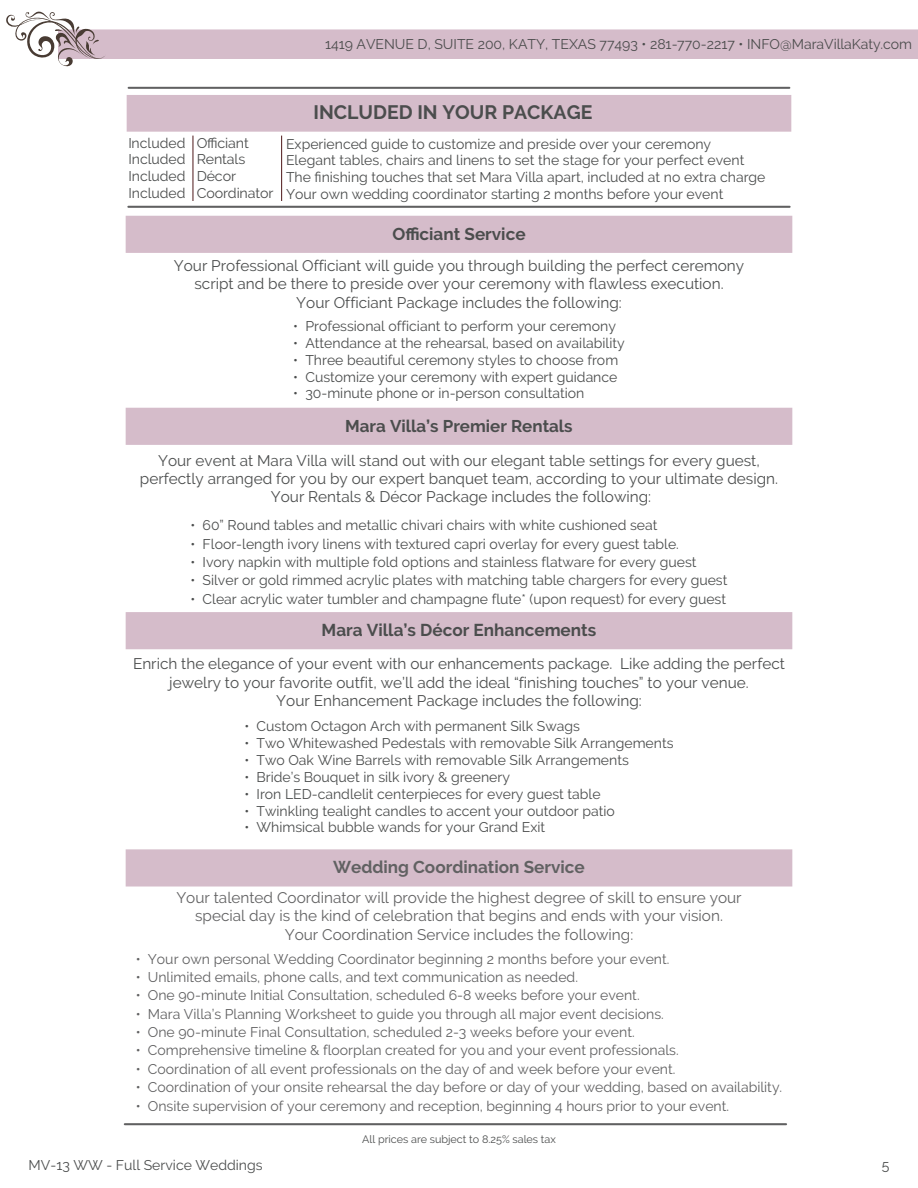
<style>
.page{position:relative;width:918px;height:1188px;background:#fff}
.page>*{position:absolute;margin:0;border:0;box-sizing:border-box;transform-origin:0 0}
.t1{font:700 19.5px "Raleway";color:#4b4d4d}
.t2{font:700 17.1px "Raleway";color:#4b4d4d}
.t3{font:700 17.1px "Raleway";color:#616162}
.t4{font:700 16.95px "Raleway";color:#4b4d4d}
.t5{font:15.3px/18.5px "Raleway";color:#4b4d4d;text-align:center}
.t6{font:15.3px/18.5px "Raleway";color:#616162;text-align:center}
.t7{font:14.1px/16.8px "Raleway";color:#4b4d4d}
.t8{font:14.1px "Raleway";color:#616162}
.t9{font:14.1px "Raleway";color:#4b4c4c}
.t10{font:10.8px "Raleway";color:#4b4d4d}
</style>
<div class="page">
<div style="left:127px;top:851px;width:664px;height:34px;background:#d5bcca"></div>
<div style="left:126px;top:849px;width:666px;height:38px;border:2px solid #d5bcca"></div>
<div style="left:59px;top:30px;width:859px;height:28px;background:#d5bcca"></div>
<div style="left:58px;top:29px;width:860px;height:30px;border:2px solid #d5bcca"></div>
<svg style="left:6px;top:11px;width:100px;height:56px"></svg>
<div style="left:126px;top:613px;width:666px;height:35px;background:#d5bcca"></div>
<div style="left:126px;top:612px;width:666px;height:37px;border:2px solid #d5bcca"></div>
<div style="left:126px;top:217px;width:666px;height:35px;background:#d5bcca"></div>
<div style="left:126px;top:216px;width:666px;height:37px;border:2px solid #d5bcca"></div>
<hr style="left:127px;top:206px;width:664px;height:2px;background:#606061">
<hr style="left:128px;top:87px;width:662px;height:2px;background:#606061">
<div style="left:127px;top:96px;width:664px;height:35px;background:#d5bcca"></div>
<div style="left:127px;top:95px;width:664px;height:37px;border:2px solid #d5bcca"></div>
<hr style="left:281px;top:136px;width:1px;height:65px;background:#4d1718">
<hr style="left:193px;top:136px;width:1px;height:65px;background:#4d1718">
<div style="left:126px;top:408px;width:666px;height:36px;background:#d5bcca"></div>
<div style="left:126px;top:408px;width:666px;height:37px;border:2px solid #d5bcca"></div>
<hr style="left:124px;top:1123px;width:663px;height:2px;background:#606061">
<p class="t9" style="left:325px;top:35px;width:589px">1419 AVENUE D, SUITE 200, KATY, TEXAS 77493 • 281-770-2217 • INFO@MaraVillaKaty.com</p>
<h1 class="t1" style="left:313px;top:101px;width:280px">INCLUDED IN YOUR PACKAGE</h1>
<p class="t7" style="left:128px;top:134px;width:59px;text-align:justify">Included Included Included Included</p>
<p class="t7" style="left:197px;top:134px;width:78px">Officiant<br>Rentals<br>Décor<br>Coordinator</p>
<p class="t7" style="left:286px;top:135px;width:481px">Experienced guide to customize and preside over your ceremony<br>Elegant tables, chairs and linens to set the stage for your perfect event The finishing touches that set Mara Villa apart, included at no extra charge Your own wedding coordinator starting 2 months before your event</p>
<p class="t2" style="left:392px;top:225px;width:135px">Officiant Service</p>
<p class="t5" style="left:174px;top:256px;width:572px">Your Professional Officiant will guide you through building the perfect ceremony script and be there to preside over your ceremony with flawless execution.<br>Your Officiant Package includes the following:</p>
<p class="t7" style="left:293px;top:318px;width:324px">• Professional officiant to perform your ceremony</p>
<p class="t7" style="left:293px;top:334px;width:333px">• Attendance at the rehearsal, based on availability</p>
<p class="t7" style="left:293px;top:351px;width:326px">• Three beautiful ceremony styles to choose from</p>
<p class="t7" style="left:293px;top:368px;width:326px">• Customize your ceremony with expert guidance</p>
<p class="t7" style="left:293px;top:385px;width:293px">• 30-minute phone or in-person consultation</p>
<p class="t4" style="left:345px;top:416px;width:229px">Mara Villa’s Premier Rentals</p>
<p class="t5" style="left:140px;top:451px;width:640px">Your event at Mara Villa will stand out with our elegant table settings for every guest, perfectly arranged for you by our expert banquet team, according to your ultimate design.<br>Your Rentals &amp; Décor Package includes the following:</p>
<p class="t7" style="left:190px;top:517px;width:468px">• 60” Round tables and metallic chivari chairs with white cushioned seat</p>
<p class="t7" style="left:190px;top:535px;width:490px">• Floor-length ivory linens with textured capri overlay for every guest table.</p>
<p class="t7" style="left:190px;top:554px;width:508px">• Ivory napkin with multiple fold options and stainless flatware for every guest</p>
<p class="t7" style="left:190px;top:572px;width:539px">• Silver or gold rimmed acrylic plates with matching table chargers for every guest</p>
<p class="t7" style="left:190px;top:590px;width:537px">• Clear acrylic water tumbler and champagne flute* (upon request) for every guest</p>
<p class="t2" style="left:322px;top:620px;width:276px">Mara Villa’s Décor Enhancements</p>
<p class="t5" style="left:133px;top:655px;width:653px">Enrich the elegance of your event with our enhancements package. Like adding the perfect jewelry to your favorite outfit, we’ll add the ideal “finishing touches” to your venue.<br>Your Enhancement Package includes the following:</p>
<p class="t7" style="left:244px;top:718px;width:337px">• Custom Octagon Arch with permanent Silk Swags</p>
<p class="t7" style="left:244px;top:735px;width:431px">• Two Whitewashed Pedestals with removable Silk Arrangements</p>
<p class="t7" style="left:244px;top:752px;width:386px">• Two Oak Wine Barrels with removable Silk Arrangements</p>
<p class="t7" style="left:244px;top:768px;width:267px">• Bride’s Bouquet in silk ivory &amp; greenery</p>
<p class="t7" style="left:244px;top:785px;width:358px">• Iron LED-candlelit centerpieces for every guest table</p>
<p class="t7" style="left:244px;top:802px;width:372px">• Twinkling tealight candles to accent your outdoor patio</p>
<p class="t7" style="left:244px;top:819px;width:302px">• Whimsical bubble wands for your Grand Exit</p>
<p class="t3" style="left:333px;top:858px;width:253px">Wedding Coordination Service</p>
<p class="t6" style="left:176px;top:888px;width:567px">Your talented Coordinator will provide the highest degree of skill to ensure your special day is the kind of celebration that begins and ends with your vision.<br>Your Coordination Service includes the following:</p>
<p class="t8" style="left:136px;top:951px;width:535px">• Your own personal Wedding Coordinator beginning 2 months before your event.</p>
<p class="t8" style="left:136px;top:969px;width:444px">• Unlimited emails, phone calls, and text communication as needed.</p>
<p class="t8" style="left:136px;top:987px;width:505px">• One 90-minute Initial Consultation, scheduled 6-8 weeks before your event.</p>
<p class="t8" style="left:136px;top:1006px;width:530px">• Mara Villa’s Planning Worksheet to guide you through all major event decisions.</p>
<p class="t8" style="left:136px;top:1024px;width:500px">• One 90-minute Final Consultation, scheduled 2-3 weeks before your event.</p>
<p class="t8" style="left:136px;top:1042px;width:544px">• Comprehensive timeline &amp; floorplan created for you and your event professionals.</p>
<p class="t8" style="left:136px;top:1061px;width:541px">• Coordination of all event professionals on the day of and week before your event.</p>
<p class="t8" style="left:136px;top:1079px;width:648px">• Coordination of your onsite rehearsal the day before or day of your wedding, based on availability.</p>
<p class="t8" style="left:136px;top:1097px;width:595px">• Onsite supervision of your ceremony and reception, beginning 4 hours prior to your event.</p>
<p class="t10" style="left:362px;top:1133px;width:195px">All prices are subject to 8.25% sales tax</p>
<p class="t7" style="left:29px;top:1156px;width:236px">MV-13 WW - Full Service Weddings</p>
<p class="t7" style="left:882px;top:1156px;width:9px">5</p>
</div>
